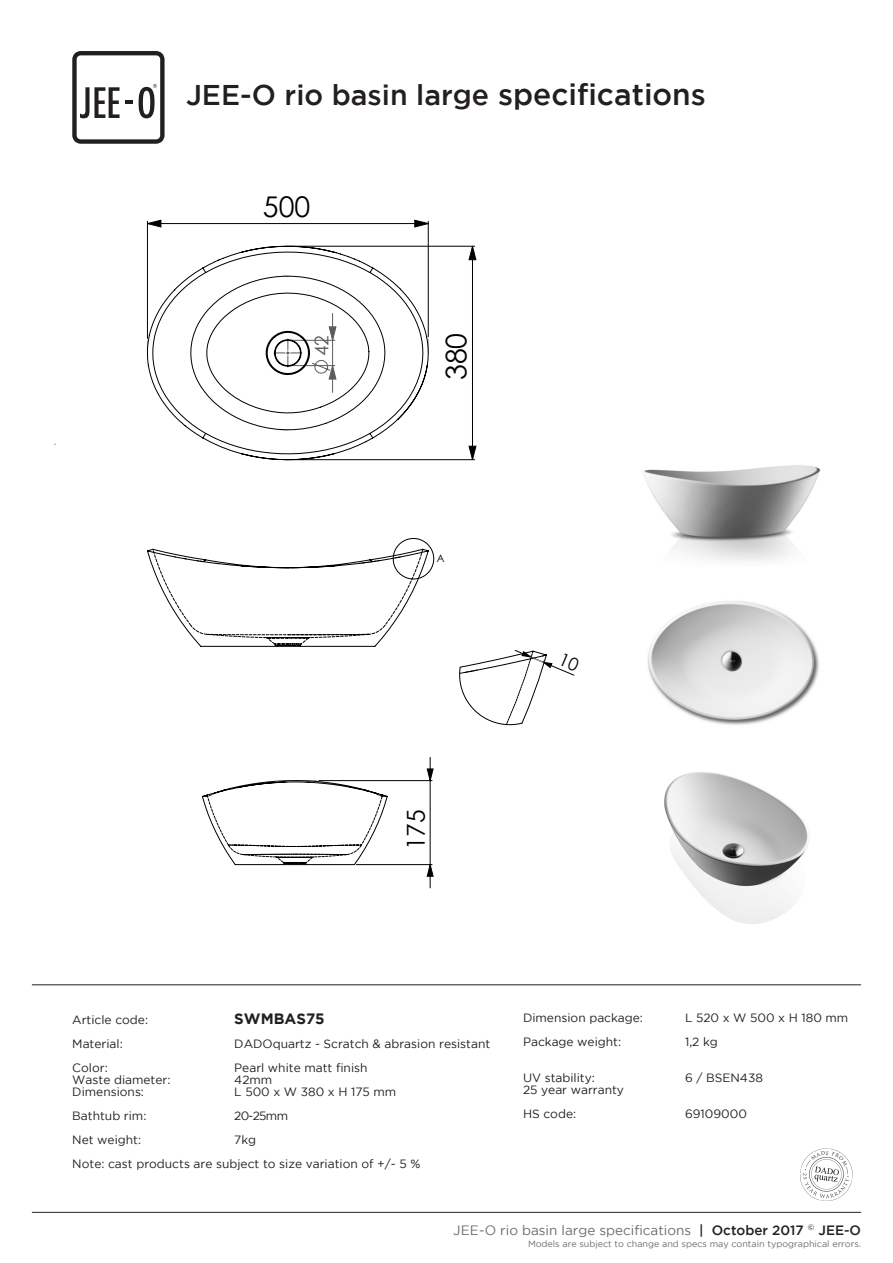
<style>
.page{position:relative;width:893px;height:1263px;background:#fff}
.page>*{position:absolute;margin:0;border:0;box-sizing:border-box;transform-origin:0 0}
.t1{font:500 28.5px "Gotham";color:#231f20}
.t2{font:28.5px "Century Gothic";color:#000}
.t3{font:24.75px "Century Gothic";color:#000}
.t4{font:19.05px "Century Gothic";color:#5d5d5d}
.t5{font:700 15px "Gotham";color:#231f20}
.t6{font:13.5px "Gotham";color:#6c6d70}
.t7{font:12px "Gotham";color:#231f20}
.t8{font:10.5px "Century Gothic";color:#000}
.t9{font:9px "Gotham";color:#6c6d70}
.s1{font-size:30px}
.s2{font-weight:500;color:#231f20}
</style>
<div class="page">
<hr style="left:32px;top:1212px;width:829px;height:1px;background:#231f20">
<hr style="left:428px;top:221px;width:1px;height:116px;background:#000">
<hr style="left:147px;top:221px;width:1px;height:117px;background:#000">
<hr style="left:802px;top:549px;width:1px;height:97px;background:#000">
<hr style="left:55px;top:755px;width:481px;height:1px;background:#a7a7a7">
<hr style="left:55px;top:186px;width:1px;height:487px;background:#a7a7a7">
<hr style="left:55px;top:186px;width:481px;height:1px;background:#a7a7a7">
<hr style="left:892px;top:186px;width:1px;height:487px;background:#a7a7a7">
<hr style="left:55px;top:766px;width:481px;height:1px;background:#a7a7a7">
<svg style="left:147px;top:220px;width:282px;height:7px"></svg>
<img style="left:642px;top:465px;width:178px;height:109px">
<img style="left:647px;top:586px;width:172px;height:139px">
<img style="left:664px;top:772px;width:144px;height:152px">
<svg style="left:72px;top:51px;width:93px;height:93px"></svg>
<hr style="left:32px;top:984px;width:829px;height:1px;background:#231f20">
<hr style="left:532px;top:726px;width:1px;height:191px;background:#a7a7a7">
<hr style="left:168px;top:958px;width:292px;height:1px;background:#a7a7a7">
<hr style="left:168px;top:726px;width:1px;height:191px;background:#a7a7a7">
<hr style="left:542px;top:726px;width:1px;height:191px;background:#a7a7a7">
<hr style="left:168px;top:968px;width:292px;height:1px;background:#a7a7a7">
<hr style="left:530px;top:903px;width:54px;height:1px;background:#000">
<hr style="left:655px;top:631px;width:1px;height:115px;background:#a7a7a7">
<hr style="left:427px;top:970px;width:172px;height:1px;background:#a7a7a7">
<hr style="left:427px;top:631px;width:172px;height:1px;background:#a7a7a7">
<hr style="left:662px;top:631px;width:1px;height:115px;background:#a7a7a7">
<hr style="left:427px;top:977px;width:172px;height:1px;background:#a7a7a7">
<svg style="left:800px;top:1148px;width:53px;height:53px"></svg>
<svg style="left:145px;top:246px;width:440px;height:642px"></svg>
<p class="t1" style="left:186px;top:79px;width:521px">JEE-O rio basin large <span class="s1">specifications</span></p>
<p class="t2" style="left:263px;top:187px;width:49px">500</p>
<p class="t4" style="left:308px;top:356px;width:23px;rotate:-90deg">42</p>
<p class="t2" style="left:436px;top:380px;width:49px;rotate:-90deg">380</p>
<p class="t8" style="left:437px;top:550px;width:9px">A</p>
<p class="t3" style="left:399px;top:850px;width:43px;rotate:-90deg">175</p>
<p class="t7" style="left:72px;top:1013px;width:77px">Article code:</p>
<p class="t5" style="left:234px;top:1010px;width:92px">SWMBAS75</p>
<p class="t7" style="left:72px;top:1037px;width:52px">Material:</p>
<p class="t7" style="left:234px;top:1037px;width:257px">DADOquartz - Scratch &amp; abrasion resistant</p>
<p class="t7" style="left:72px;top:1061px;width:37px">Color:</p>
<p class="t7" style="left:234px;top:1061px;width:135px">Pearl white matt finish</p>
<p class="t7" style="left:72px;top:1073px;width:100px">Waste diameter:</p>
<p class="t7" style="left:234px;top:1073px;width:40px">42mm</p>
<p class="t7" style="left:72px;top:1085px;width:73px">Dimensions:</p>
<p class="t7" style="left:234px;top:1085px;width:164px">L 500 x W 380 x H 175 mm</p>
<p class="t7" style="left:72px;top:1109px;width:76px">Bathtub rim:</p>
<p class="t7" style="left:234px;top:1109px;width:56px">20-25mm</p>
<p class="t7" style="left:72px;top:1133px;width:70px">Net weight:</p>
<p class="t7" style="left:234px;top:1133px;width:23px">7kg</p>
<p class="t7" style="left:72px;top:1157px;width:350px">Note: cast products are subject to size variation of +/- 5 %</p>
<p class="t7" style="left:523px;top:1011px;width:121px">Dimension package:</p>
<p class="t7" style="left:685px;top:1011px;width:165px">L 520 x W 500 x H 180 mm</p>
<p class="t7" style="left:523px;top:1035px;width:100px">Package weight:</p>
<p class="t7" style="left:685px;top:1035px;width:34px">1,2 kg</p>
<p class="t7" style="left:523px;top:1071px;width:73px">UV stability:</p>
<p class="t7" style="left:685px;top:1071px;width:79px">6 / BSEN438</p>
<p class="t7" style="left:523px;top:1083px;width:103px">25 year warranty</p>
<p class="t7" style="left:523px;top:1107px;width:55px">HS code:</p>
<p class="t7" style="left:685px;top:1107px;width:63px">69109000</p>
<p class="t6" style="left:453px;top:1222px;width:409px">JEE-O rio basin large specifications <span class="s2">| October 2017</span> <sup>©</sup> <span class="s2">JEE-O</span></p>
<p class="t9" style="left:528px;top:1238px;width:335px">Models are subject to change and specs may contain typographical errors.</p>
</div>
